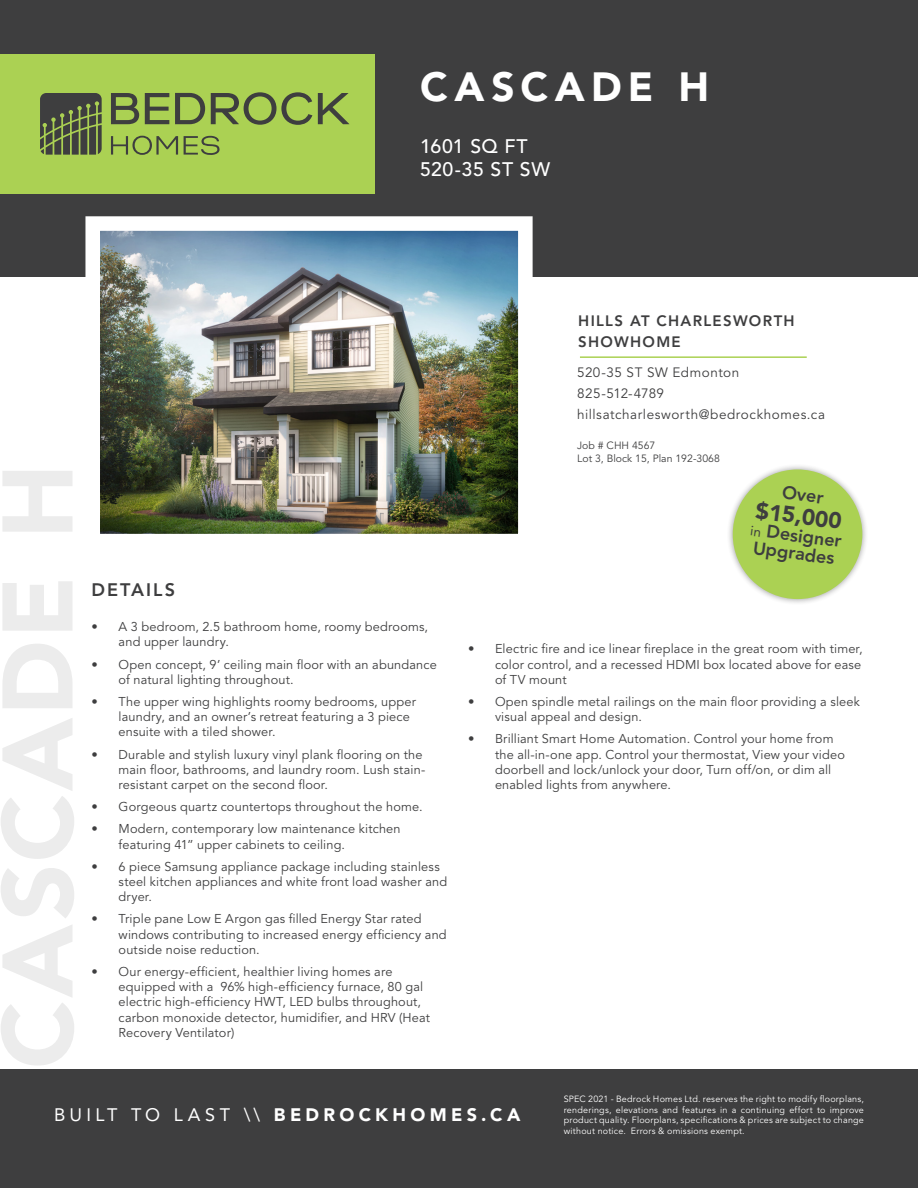
<style>
.page{position:relative;width:918px;height:1188px;background:#3e3e3f}
.page>*{position:absolute;margin:0;border:0;box-sizing:border-box;transform-origin:0 0}
.t1{font:900 40.5px "Avenir LT Std";letter-spacing:.16em;color:#fff}
.t2{font:900 22.5px "Avenir LT Std";color:#3e3e3f}
.t3{font:500 19.5px/23.4px "Avenir LT Std";letter-spacing:.03em;color:#fff}
.t4{font:800 18px/18px "Avenir LT Std";letter-spacing:.11em;color:#3e3e3f}
.t5{font:900 18px "Avenir LT Std";letter-spacing:.24em;color:#fff}
.t6{font:800 15px/21px "Avenir LT Std";letter-spacing:.085em;color:#3e3e3f}
.t7{font:13.5px/21px "Avenir LT Std";letter-spacing:.04em;color:#3e3e3f}
.t8{font:12.75px/15.3px "Avenir LT Std";letter-spacing:.015em;color:#3e3e3f}
.t9{font:10.5px/12.6px "Avenir LT Std";color:#3e3e3f}
.t10{font:9px/10.8px "Avenir LT Std";letter-spacing:.025em;color:#fff;text-align:justify}
.s1{font-weight:400;font-size:13.5px}
.s2{font-weight:400}
</style>
<div class="page">
<div style="left:0;top:278px;width:918px;height:791px;background:#fff"></div>
<img style="left:101px;top:232px;width:416px;height:300px">
<div style="left:85px;top:216px;width:448px;height:332px;border:15px solid #fff"></div>
<hr style="left:580px;top:356px;width:227px;height:2px;background:#abd153">
<div style="left:727px;top:464px;width:141px;height:141px;background:#3e3e3f;opacity:.48"></div>
<div style="left:733px;top:469px;width:129px;height:130px;background:#abd153;border-radius:50%"></div>
<div style="left:0;top:54px;width:374px;height:139px;background:#abd153"></div>
<svg style="left:40px;top:93px;width:62px;height:62px;background:#555e43"></svg>
<svg style="left:111px;top:92px;width:238px;height:33px"></svg>
<svg style="left:111px;top:136px;width:109px;height:19px"></svg>
<h1 class="t1" style="left:420px;top:62px;width:291px">CASCADE H</h1>
<h3 class="t3" style="left:420px;top:135px;width:132px">1601 SQ FT<br>520-35 ST SW</h3>
<p class="t6" style="left:578px;top:310px;width:218px">HILLS AT CHARLESWORTH<br>SHOWHOME</p>
<p class="t7" style="left:577px;top:363px;width:249px">520-35 ST SW Edmonton<br>825-512-4789 hillsatcharlesworth@bedrockhomes.ca</p>
<h3 class="t4" style="left:92px;top:580px;width:85px">DETAILS</h3>
<p class="t8" style="left:119px;top:620px;width:311px;text-indent:-27px">• A 3 bedroom, 2.5 bathroom home, roomy bedrooms, and upper laundry.</p>
<p class="t8" style="left:119px;top:657px;width:320px;text-indent:-27px">• Open concept, 9’ ceiling main floor with an abundance of natural lighting throughout.</p>
<p class="t8" style="left:119px;top:694px;width:299px;text-indent:-27px">• The upper wing highlights roomy bedrooms, upper laundry, and an owner’s retreat featuring a 3 piece ensuite with a tiled shower.</p>
<p class="t8" style="left:119px;top:747px;width:308px;text-indent:-27px">• Durable and stylish luxury vinyl plank flooring on the main floor, bathrooms, and laundry room. Lush stain&shy;resistant carpet on the second floor.</p>
<p class="t8" style="left:92px;top:800px;width:333px">• Gorgeous quartz countertops throughout the home.</p>
<p class="t8" style="left:119px;top:822px;width:284px;text-indent:-27px">• Modern, contemporary low maintenance kitchen featuring 41” upper cabinets to ceiling.</p>
<p class="t8" style="left:119px;top:859px;width:330px;text-indent:-27px">• 6 piece Samsung appliance package including stainless steel kitchen appliances and white front load washer and dryer.</p>
<p class="t8" style="left:119px;top:912px;width:330px;text-indent:-27px">• Triple pane Low E Argon gas filled Energy Star rated windows contributing to increased energy efficiency and outside noise reduction.</p>
<p class="t8" style="left:119px;top:964px;width:313px;text-indent:-27px">• Our energy-efficient, healthier living homes are equipped with a 96% high-efficiency furnace, 80 gal electric high-efficiency HWT, LED bulbs throughout, carbon monoxide detector, humidifier, and HRV (Heat Recovery Ventilator)</p>
<p class="t9" style="left:577px;top:440px;width:144px">Job # CHH 4567<br>Lot 3, Block 15, Plan 192-3068</p>
<p class="t4" style="left:784px;top:483px;width:43px;rotate:8deg">Over</p>
<p class="t2" style="left:758px;top:496px;width:88px;rotate:8deg">$15,000</p>
<p class="t4" style="left:752px;top:521px;width:93px;rotate:7deg"><span class="s1">in</span> Designer<br>Upgrades</p>
<p class="t8" style="left:495px;top:642px;width:369px;text-align:justify;text-indent:-27px">• Electric fire and ice linear fireplace in the great room with timer, color control, and a recessed HDMI box located above for ease of TV mount</p>
<p class="t8" style="left:495px;top:694px;width:367px;text-indent:-27px">• Open spindle metal railings on the main floor providing a sleek visual appeal and design.</p>
<p class="t8" style="left:495px;top:732px;width:351px;text-indent:-27px">• Brilliant Smart Home Automation. Control your home from the all-in-one app. Control your thermostat, View your video doorbell and lock/unlock your door, Turn off/on, or dim all enabled lights from anywhere.</p>
<h3 class="t5" style="left:54px;top:1104px;width:468px"><span class="s2">BUILT TO LAST \\</span> BEDROCKHOMES.CA</h3>
<p class="t10" style="left:564px;top:1094px;width:302px">SPEC 2021 - Bedrock Homes Ltd. reserves the right to modify floorplans, renderings, elevations and features in a continuing effort to improve product quality. Floorplans, specifications &amp; prices are subject to change without notice. Errors &amp; omissions exempt.</p>
</div>
